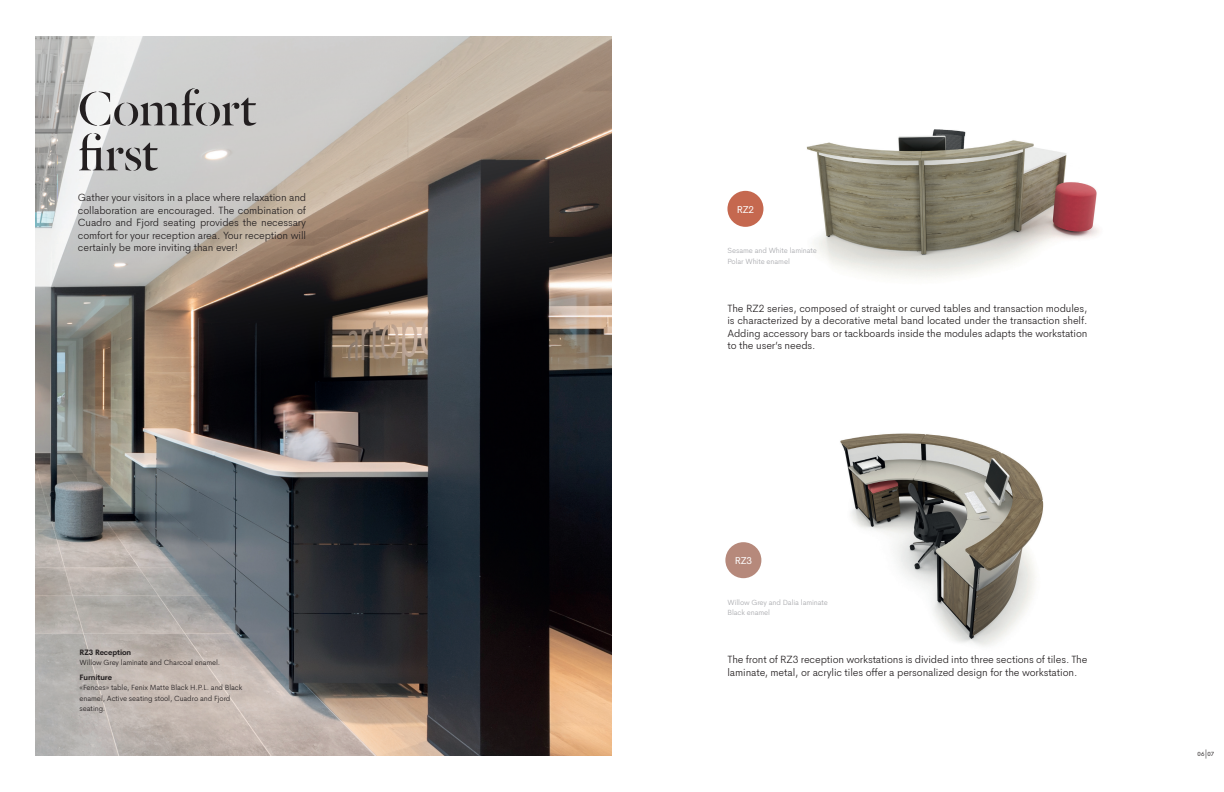
<style>
.page{position:relative;width:1224px;height:792px;background:#fff}
.page>*{position:absolute;margin:0;border:0;box-sizing:border-box;transform-origin:0 0}
.t1{font:53px/45px "Dala Floda";letter-spacing:-.01em;color:#231f20}
.t2{font:300 10.5px/12.5px "Cerebri Sans";letter-spacing:-.01em;color:#231f20;text-align:justify}
.t3{font:10px "Cerebri Sans";letter-spacing:-.02em;color:#fff}
.t4{font:300 7.5px/10.5px "Cerebri Sans";letter-spacing:-.01em;color:#231f20}
.t5{font:300 7.5px "Cerebri Sans";letter-spacing:-.01em;color:#a8a9ad}
.t6{font:700 7.5px "Cerebri Sans";letter-spacing:-.01em;color:#231f20}
.t7{font:6px "Cerebri Sans";color:#231f20}
.s1{font-weight:300;font-size:10px}
</style>
<div class="page">
<img style="left:36px;top:430px;width:576px;height:326px">
<svg style="left:36px;top:36px;width:576px;height:394px;background:#87807a"></svg>
<img style="left:806px;top:129px;width:293px;height:149px">
<img style="left:840px;top:433px;width:204px;height:213px">
<div style="left:727px;top:191px;width:36px;height:36px;background:#c5684f;border-radius:50%"></div>
<div style="left:725px;top:542px;width:36px;height:36px;background:#b6897b;border-radius:50%"></div>
<p class="t1" style="left:78px;top:84px;width:180px">Comfort first</p>
<p class="t2" style="left:78px;top:190px;width:230px">Gather your visitors in a place where relaxation and collaboration are encouraged. The combination of Cuadro and Fjord seating provides the necessary comfort for your reception area. Your reception will certainly be more inviting than ever!</p>
<p class="t6" style="left:80px;top:646px;width:53px">RZ3 Reception</p>
<p class="t4" style="left:80px;top:657px;width:142px">Willow Grey laminate and Charcoal enamel.</p>
<p class="t6" style="left:80px;top:671px;width:34px">Furniture</p>
<p class="t4" style="left:80px;top:682px;width:164px">«Fences» table, Fenix Matte Black H.P.L. and Black enamel, Active seating stool, Cuadro and Fjord seating.</p>
<p class="t3" style="left:737px;top:201px;width:19px">RZ2</p>
<p class="t5" style="left:727px;top:245px;width:91px">Sesame and White laminate</p>
<p class="t5" style="left:727px;top:255px;width:64px">Polar White enamel</p>
<p class="t2" style="left:727px;top:301px;width:362px">The RZ2 series, composed of straight or curved tables and transaction modules, is characterized by a decorative metal band located under the transaction shelf.<br>Adding accessory bars or tackboards inside the modules adapts the workstation to the user’s needs.</p>
<p class="t3" style="left:735px;top:553px;width:19px">RZ3</p>
<p class="t5" style="left:727px;top:596px;width:102px">Willow Grey and Dalia laminate</p>
<p class="t5" style="left:727px;top:607px;width:44px">Black enamel</p>
<p class="t2" style="left:727px;top:652px;width:362px">The front of RZ3 reception workstations is divided into three sections of tiles. The laminate, metal, or acrylic tiles offer a personalized design for the workstation.</p>
<p class="t7" style="left:1198px;top:749px;width:18px">06<span class="s1">|</span>07</p>
</div>
